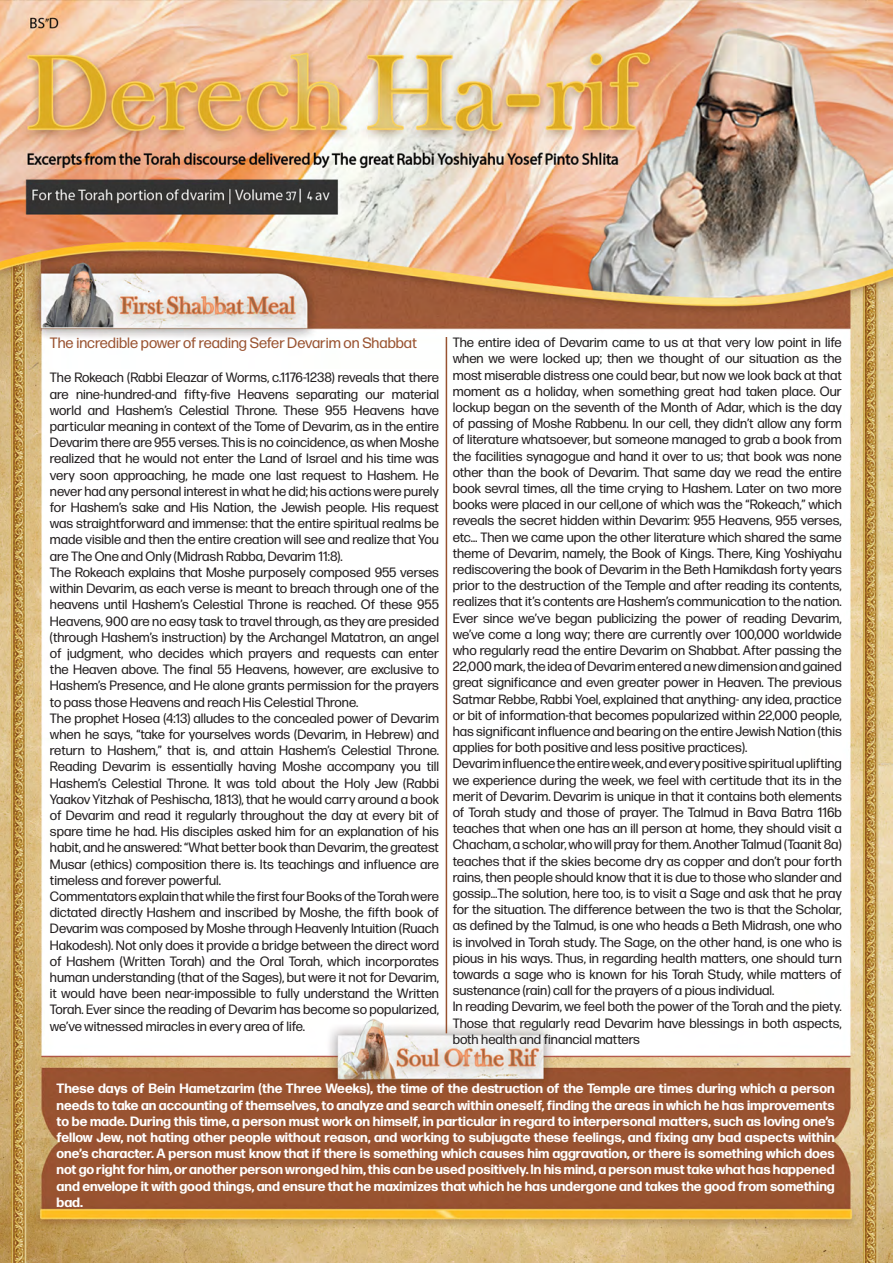
<style>
.page{position:relative;width:893px;height:1263px;background:#fff}
.page>*{position:absolute;margin:0;border:0;box-sizing:border-box;transform-origin:0 0}
.t1{font:15px "Forma DJR Text";color:#995331}
.t2{font:13.5px/16.2px "Forma DJR Text";color:#231f20;text-align:justify}
.t3{font:700 13.5px/16.2px "Forma DJR Text";color:#fff;text-align:justify}
</style>
<div class="page">
<img style="left:0;top:0;width:893px;height:1263px">
<hr style="left:446px;top:337px;width:1px;height:696px;background:#975230">
<p class="t2" style="left:453px;top:334px;width:391px">The entire idea of Devarim came to us at that very low point in life when we were locked up; then we thought of our situation as the most miserable distress one could bear, but now we look back at that moment as a holiday, when something great had taken place. Our lockup began on the seventh of the Month of Adar, which is the day of passing of Moshe Rabbenu In. our cell, they didn t’ allow any form of literature whatsoever, but someone managed to grab a book from the facilities synagogue and hand it over to us; that book was none other than the book of Devarim. That same day we read the entire book sevral times, all the time crying to Hashem. Later on two more books were placed in our cell,one of which was the “Rokeach” , which reveals the secret hidden within Devarim: 955 Heavens, 955 verses, etc… Then we came upon the other literature which shared the same theme of Devarim, namely, the Book of Kings. There, King Yoshiyahu rediscovering the book of Devarim in the Beth Hamikdash forty years prior to the destruction of the Temple and after reading its contents, realizes that s’i t contents are Hashems’ communication to the nation.<br>Ever since we’ve began publicizing the power of reading Devarim, we’ve come a long way; there are currently over 100,000 worldwide who regularly read the entire Devarim on Shabbat. After passing the 22,000mark,theideaofDevarimenteredanewdimensionandgained great significance and even greater power in Heaven. The previous Satmar Rebbe, Rabbi Yoel, explained that anything- any idea, practice or bit of information-that becomes popularized within 22,000 people, has significant influenceand bearing on theentire Jewish Nation (this applies for both positive and less positive practices .(</p>
<p class="t2" style="left:453px;top:755px;width:391px">Devariminfluencetheentireweek,andeverypositivespiritualuplifting we experience during the week, we feel with certitude that its in the merit of Devarim. Devarim is unique in that it contains both elements of Torah study and those of prayer. The Talmud in Bava Batra 116b teaches that when one has an ill person at home, they should visit a Chacham a, scholar,whowill prayforthem.AnotherTalmud (Taanit ( a8 teaches that if the skies become dry as copper and don t’ pour forth rains, then people should know that isit due to those who slander and gossip…The solution, here too is, to visit a Sage and ask that he pray for the situation. The difference between the two is that the Scholar, as defined by the Talmud is, one who heads a Beth Midrash, one who is involved in Torah study. The Sage, on the other hand is, one who is pious in his ways. Thus in, regarding health matters, one should turn towards a sage who is known for his Torah Study, while matters of sustenance (rain) call for the prayers of a pious individual.</p>
<p class="t2" style="left:453px;top:998px;width:391px">In reading Devarim, we feel both the power of the Torah and the piety.<br>Those that regularly read Devarim have blessings in both aspects, both health and financial matters</p>
<p class="t3" style="left:57px;top:1080px;width:780px">These days of Bein Hametzarim (the Three Weeks ,) the time of the destruction of the Temple are times during which a person needs to take an accounting of themselves to, analyze and search within oneself, finding the areas in which he has improvements to be made. During this time a, person must work on himself in, particular in regard to interpersonal matters, such as loving ones’ fellow Jew, not hating other people without reason, and working to subjugate these feelings, and fixing any bad aspects within ones’ character A. person must know that if there is something which causes him aggravation, or there is something which does notgoright forhim,oranotherpersonwronged him,thiscan beused positively In. his mind a, person musttakewhat has happened and envelope it with good things, and ensure that he maximizes that which he has undergone and takes the good from something bad.</p>
<p class="t1" style="left:50px;top:334px;width:369px">The incredible power of reading Sefer Devarim on Shabbat</p>
<p class="t2" style="left:50px;top:369px;width:391px;text-align:right">The Rokeach (Rabbi Eleazar of Worms c, .1176-1238) reveals that there material</p>
<p class="t2" style="left:184px;top:385px;width:48px">fifty-five</p>
<p class="t2" style="left:76px;top:385px;width:102px">nine-hundred-and</p>
<p class="t2" style="left:238px;top:385px;width:53px">Heavens</p>
<p class="t2" style="left:296px;top:385px;width:63px">separating</p>
<p class="t2" style="left:50px;top:385px;width:20px">are</p>
<p class="t2" style="left:365px;top:385px;width:21px">our</p>
<p class="t2" style="left:179px;top:402px;width:52px">Celestial</p>
<p class="t2" style="left:325px;top:402px;width:23px">955</p>
<p class="t2" style="left:50px;top:402px;width:391px;text-align:left">world<br>particular meaning in context of the Tome of Devarim, as in the entire Devarim there are 955 verses.This is no coincidence, as when Moshe realized that he would not enter the Land of Israel and his time was very soon approaching, he made one last request to Hashem. He neverhad any personal interest in what hedid; his actions were purely for Hashems’ sake and His Nation, the Jewish people. His request was straightforward and immense: that the entire spiritual realms be made visible and then the entire creation will see and realize that You are The One and Only (Midrash Rabba, Devarim 11:8 .(</p>
<p class="t2" style="left:50px;top:564px;width:391px">The Rokeach explains that Moshe purposely composed 955 verses within Devarim, as each verse is meant to breach through one of the heavens until Hashems’ Celestial Throne is reached. Of these 955<br>Heavens, 900 are no easy task to travel through, as they are presided (through Hashems’ instruction) by the Archangel Matatron, an angel of judgment, who decides which prayers and requests can enter the Heaven above. The final 55 Heavens, however, are exclusive to Hashems’ Presence, and He alone grants permission for the prayers to pass those Heavens and reach His Celestial Throne.</p>
<p class="t2" style="left:50px;top:709px;width:391px">The prophet Hosea (4:13) alludes to the concealed power of Devarim when he says “, take for yourselves words (Devarim in, Hebrew) and return to Hashem” , that is, and attain Hashems’ Celestial Throne.<br>Reading Devarim is essentially having Moshe accompany you till Hashems’ Celestial Throne. It was told about the Holy Jew (Rabbi Yaakov Yitzhak of Peshischa, 1813 ,) that he would carry around a book of Devarim and read it regularly throughout the day at every bit of spare time he had. His disciples asked him for an explanation of his habit,and heanswered “: What betterbook than Devarim,thegreatest Musar (ethics) composition there is. Its teachings and influence are timeless and forever powerful.</p>
<p class="t2" style="left:50px;top:888px;width:391px">CommentatorsexplainthatwhilethefirstfourBooksoftheTorahwere dictated directly Hashem and inscribed by Moshe, the fifth book of Devarim was composed by Moshe through Heavenly Intuition (Ruach Hakodesh .) Not only does it provide a bridge between the direct word of Hashem (Written Torah) and the Oral Torah, which incorporates human understanding (that of the Sages ,) but were it not for Devarim, it would have been near-impossible to fully understand the Written Torah. Ever since the reading of Devarim has become so popularized, we’ve witnessed miracles in every area of life.</p>
<p class="t2" style="left:88px;top:402px;width:23px">and</p>
<p class="t2" style="left:116px;top:402px;width:58px">Hashems’</p>
<p class="t2" style="left:235px;top:402px;width:85px">Throne. These</p>
<p class="t2" style="left:354px;top:402px;width:53px">Heavens</p>
<p class="t2" style="left:411px;top:402px;width:29px">have</p>
</div>
